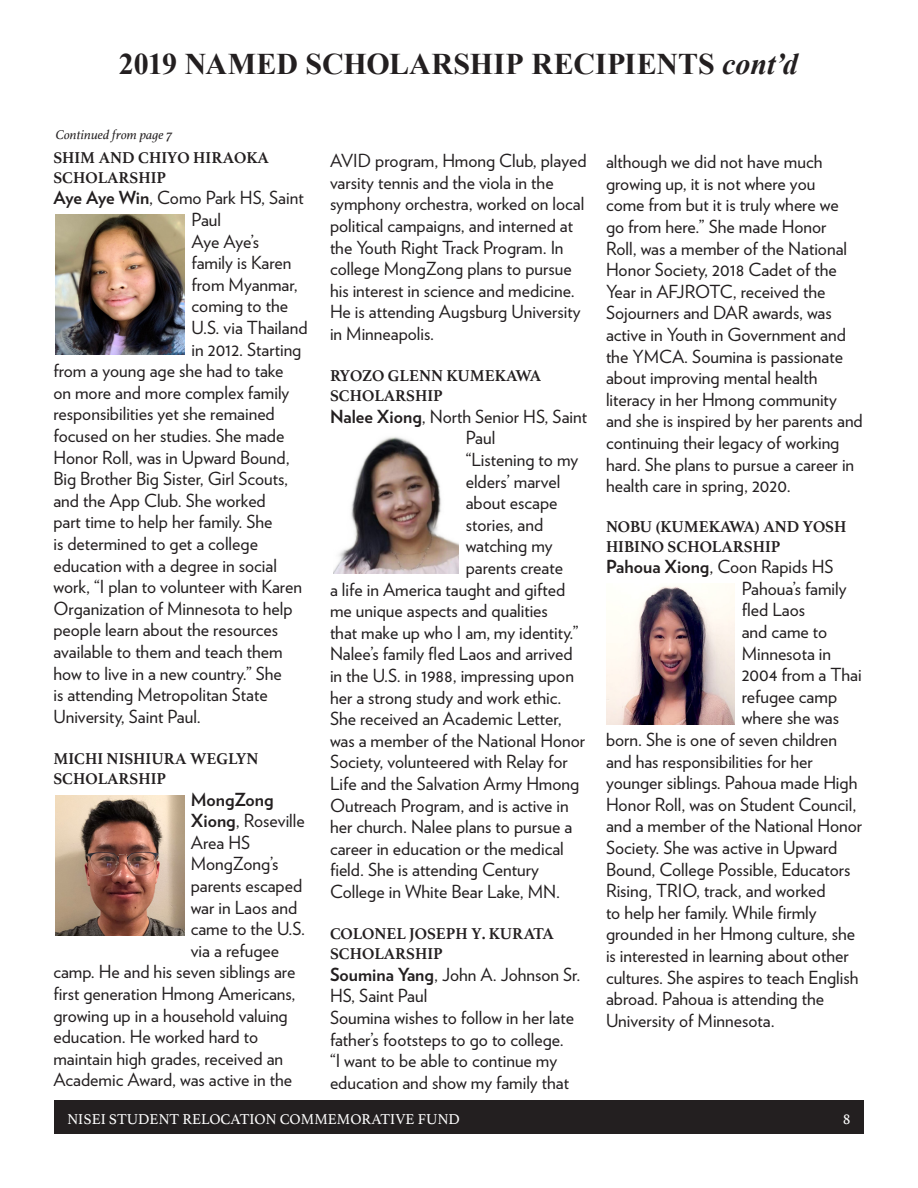
<style>
.page{position:relative;width:918px;height:1188px;background:#fff}
.page>*{position:absolute;margin:0;border:0;box-sizing:border-box;transform-origin:0 0}
.t1{font:700 30px "Times New Roman";letter-spacing:-.005em;color:#231f20}
.Scholarship_Title{font:18px/21.6px "Verlag";color:#231f20}
.Scholarship_Title-2{font:700 16.5px/19.8px "Athelas";color:#231f20}
.t2{font:15px "Athelas";color:#fff}
.continued{font:italic 13.5px "Athelas";color:#231f20}
.s1{font-style:italic}
.s2{font-weight:700}
</style>
<div class="page">
<div style="left:54px;top:1100px;width:810px;height:34px;background:#231f20"></div>
<img style="left:55px;top:795px;width:129px;height:141px">
<img style="left:56px;top:214px;width:129px;height:141px">
<img style="left:606px;top:584px;width:129px;height:140px">
<img style="left:333px;top:437px;width:126px;height:136px">
<p class="t1" style="left:119px;top:44px;width:680px">2019 NAMED SCHOLARSHIP RECIPIENTS <span class="s1">cont’d</span></p>
<p class="continued" style="left:56px;top:124px;width:118px">Continued from page 7</p>
<p class="Scholarship_Title-2" style="left:53px;top:147px;width:217px">SHIM AND CHIYO HIRAOKA<br>SCHOLARSHIP</p>
<p class="Scholarship_Title" style="left:192px;top:186px;width:114px;text-indent:-138px"><span class="s2">Aye Aye Win</span>, Como Park HS, Saint<br>Paul</p>
<p class="Scholarship_Title" style="left:192px;top:229px;width:69px">Aye Aye’s</p>
<p class="Scholarship_Title" style="left:192px;top:251px;width:102px">family is Karen</p>
<p class="Scholarship_Title" style="left:192px;top:273px;width:108px">from Myanmar,</p>
<p class="Scholarship_Title" style="left:192px;top:294px;width:98px">coming to the</p>
<p class="Scholarship_Title" style="left:192px;top:316px;width:117px">U.S. via Thailand</p>
<p class="Scholarship_Title" style="left:192px;top:337px;width:111px">in 2012. Starting</p>
<p class="Scholarship_Title" style="left:53px;top:359px;width:232px">from a young age she had to take</p>
<p class="Scholarship_Title" style="left:53px;top:381px;width:238px">on more and more complex family</p>
<p class="Scholarship_Title" style="left:53px;top:402px;width:223px">responsibilities yet she remained</p>
<p class="Scholarship_Title" style="left:53px;top:424px;width:232px">focused on her studies. She made</p>
<p class="Scholarship_Title" style="left:53px;top:445px;width:238px">Honor Roll, was in Upward Bound,</p>
<p class="Scholarship_Title" style="left:53px;top:467px;width:236px">Big Brother Big Sister, Girl Scouts,</p>
<p class="Scholarship_Title" style="left:53px;top:489px;width:214px">and the App Club. She worked</p>
<p class="Scholarship_Title" style="left:53px;top:510px;width:221px">part time to help her family. She</p>
<p class="Scholarship_Title" style="left:53px;top:532px;width:206px">is determined to get a college</p>
<p class="Scholarship_Title" style="left:53px;top:553px;width:225px">education with a degree in social</p>
<p class="Scholarship_Title" style="left:53px;top:575px;width:250px">work, “I plan to volunteer with Karen</p>
<p class="Scholarship_Title" style="left:53px;top:597px;width:241px">Organization of Minnesota to help</p>
<p class="Scholarship_Title" style="left:53px;top:618px;width:226px">people learn about the resources</p>
<p class="Scholarship_Title" style="left:53px;top:640px;width:231px">available to them and teach them</p>
<p class="Scholarship_Title" style="left:53px;top:661px;width:230px">how to live in a new country.” She</p>
<p class="Scholarship_Title" style="left:53px;top:683px;width:216px">is attending Metropolitan State</p>
<p class="Scholarship_Title" style="left:53px;top:705px;width:149px">University, Saint Paul.</p>
<p class="Scholarship_Title-2" style="left:53px;top:748px;width:207px">MICHI NISHIURA WEGLYN<br>SCHOLARSHIP</p>
<p class="Scholarship_Title" style="left:191px;top:787px;width:116px"><span class="s2">MongZong<br>Xiong</span>, Roseville<br>Area HS</p>
<p class="Scholarship_Title" style="left:191px;top:852px;width:89px">MongZong’s</p>
<p class="Scholarship_Title" style="left:191px;top:874px;width:113px">parents escaped</p>
<p class="Scholarship_Title" style="left:191px;top:895px;width:108px">war in Laos and</p>
<p class="Scholarship_Title" style="left:191px;top:917px;width:116px">came to the U.S.</p>
<p class="Scholarship_Title" style="left:191px;top:939px;width:90px">via a refugee</p>
<p class="Scholarship_Title" style="left:53px;top:960px;width:243px">camp. He and his seven siblings are</p>
<p class="Scholarship_Title" style="left:53px;top:982px;width:244px">first generation Hmong Americans,</p>
<p class="Scholarship_Title" style="left:53px;top:1003px;width:236px">growing up in a household valuing</p>
<p class="Scholarship_Title" style="left:53px;top:1025px;width:206px">education. He worked hard to</p>
<p class="Scholarship_Title" style="left:53px;top:1047px;width:231px">maintain high grades, received an</p>
<p class="Scholarship_Title" style="left:53px;top:1068px;width:240px">Academic Award, was active in the</p>
<p class="Scholarship_Title" style="left:330px;top:149px;width:258px">AVID program, Hmong Club, played varsity tennis and the viola in the symphony orchestra, worked on local political campaigns, and interned at the Youth Right Track Program. In college MongZong plans to pursue his interest in science and medicine.<br>He is attending Augsburg University in Minneapolis.</p>
<p class="Scholarship_Title-2" style="left:330px;top:366px;width:213px">RYOZO GLENN KUMEKAWA<br>SCHOLARSHIP</p>
<p class="Scholarship_Title" style="left:466px;top:405px;width:123px;text-indent:-136px"><span class="s2">Nalee Xiong</span>, North Senior HS, Saint<br>Paul</p>
<p class="Scholarship_Title" style="left:466px;top:448px;width:114px">“Listening to my</p>
<p class="Scholarship_Title" style="left:466px;top:469px;width:96px">elders’ marvel</p>
<p class="Scholarship_Title" style="left:466px;top:491px;width:93px">about escape</p>
<p class="Scholarship_Title" style="left:466px;top:513px;width:79px">stories, and</p>
<p class="Scholarship_Title" style="left:466px;top:534px;width:88px">watching my</p>
<p class="Scholarship_Title" style="left:466px;top:556px;width:99px">parents create</p>
<p class="Scholarship_Title" style="left:330px;top:577px;width:237px">a life in America taught and gifted</p>
<p class="Scholarship_Title" style="left:330px;top:599px;width:219px">me unique aspects and qualities</p>
<p class="Scholarship_Title" style="left:330px;top:621px;width:250px">that make up who I am‚ my identity.”</p>
<p class="Scholarship_Title" style="left:330px;top:642px;width:244px">Nalee’s family fled Laos and arrived</p>
<p class="Scholarship_Title" style="left:330px;top:664px;width:246px">in the U.S. in 1988, impressing upon</p>
<p class="Scholarship_Title" style="left:330px;top:685px;width:233px">her a strong study and work ethic.</p>
<p class="Scholarship_Title" style="left:330px;top:707px;width:233px">She received an Academic Letter,</p>
<p class="Scholarship_Title" style="left:330px;top:729px;width:257px">was a member of the National Honor</p>
<p class="Scholarship_Title" style="left:330px;top:750px;width:239px">Society, volunteered with Relay for</p>
<p class="Scholarship_Title" style="left:330px;top:772px;width:251px">Life and the Salvation Army Hmong</p>
<p class="Scholarship_Title" style="left:330px;top:793px;width:240px">Outreach Program, and is active in</p>
<p class="Scholarship_Title" style="left:330px;top:815px;width:244px">her church. Nalee plans to pursue a</p>
<p class="Scholarship_Title" style="left:330px;top:837px;width:235px">career in education or the medical</p>
<p class="Scholarship_Title" style="left:330px;top:858px;width:211px">field. She is attending Century</p>
<p class="Scholarship_Title" style="left:330px;top:880px;width:232px">College in White Bear Lake, MN.</p>
<p class="Scholarship_Title-2" style="left:330px;top:924px;width:225px">COLONEL JOSEPH Y. KURATA<br>SCHOLARSHIP</p>
<p class="Scholarship_Title" style="left:330px;top:963px;width:252px"><span class="s2">Soumina Yang</span>, John A. Johnson Sr.<br>HS, Saint Paul</p>
<p class="Scholarship_Title" style="left:330px;top:1006px;width:246px">Soumina wishes to follow in her late father’s footsteps to go to college. “I want to be able to continue my education and show my family that</p>
<p class="Scholarship_Title" style="left:606px;top:150px;width:258px">although we did not have much growing up, it is not where you<br>come from but it is truly where we<br>go from here.” She made Honor<br>Roll, was a member of the National<br>Honor Society, 2018 Cadet of the<br>Year in AFJROTC, received the<br>Sojourners and DAR awards, was active in Youth in Government and the YMCA. Soumina is passionate about improving mental health literacy in her Hmong community and she is inspired by her parents and continuing their legacy of working hard. She plans to pursue a career in health care in spring, 2020.</p>
<p class="Scholarship_Title-2" style="left:606px;top:516px;width:242px">NOBU (KUMEKAWA) AND YOSH<br>HIBINO SCHOLARSHIP</p>
<p class="Scholarship_Title" style="left:606px;top:555px;width:229px"><span class="s2">Pahoua Xiong</span>, Coon Rapids HS</p>
<p class="Scholarship_Title" style="left:742px;top:577px;width:106px">Pahoua’s family</p>
<p class="Scholarship_Title" style="left:742px;top:598px;width:65px">fled Laos</p>
<p class="Scholarship_Title" style="left:742px;top:620px;width:87px">and came to</p>
<p class="Scholarship_Title" style="left:742px;top:641px;width:91px">Minnesota in</p>
<p class="Scholarship_Title" style="left:742px;top:663px;width:122px">2004 from a Thai</p>
<p class="Scholarship_Title" style="left:742px;top:685px;width:97px">refugee camp</p>
<p class="Scholarship_Title" style="left:742px;top:706px;width:99px">where she was</p>
<p class="Scholarship_Title" style="left:606px;top:728px;width:233px">born. She is one of seven children</p>
<p class="Scholarship_Title" style="left:606px;top:749px;width:208px">and has responsibilities for her</p>
<p class="Scholarship_Title" style="left:606px;top:771px;width:253px">younger siblings. Pahoua made High</p>
<p class="Scholarship_Title" style="left:606px;top:793px;width:252px">Honor Roll, was on Student Council,</p>
<p class="Scholarship_Title" style="left:606px;top:814px;width:258px">and a member of the National Honor</p>
<p class="Scholarship_Title" style="left:606px;top:836px;width:233px">Society. She was active in Upward</p>
<p class="Scholarship_Title" style="left:606px;top:857px;width:246px">Bound, College Possible, Educators</p>
<p class="Scholarship_Title" style="left:606px;top:879px;width:221px">Rising, TRIO, track, and worked</p>
<p class="Scholarship_Title" style="left:606px;top:901px;width:212px">to help her family. While firmly</p>
<p class="Scholarship_Title" style="left:606px;top:922px;width:251px">grounded in her Hmong culture, she</p>
<p class="Scholarship_Title" style="left:606px;top:944px;width:244px">is interested in learning about other</p>
<p class="Scholarship_Title" style="left:606px;top:965px;width:254px">cultures. She aspires to teach English</p>
<p class="Scholarship_Title" style="left:606px;top:987px;width:220px">abroad. Pahoua is attending the</p>
<p class="Scholarship_Title" style="left:606px;top:1009px;width:170px">University of Minnesota.</p>
<p class="t2" style="left:68px;top:1107px;width:394px">NISEI STUDENT RELOCATION COMMEMORATIVE FUND</p>
<p class="t2" style="left:843px;top:1107px;width:9px">8</p>
</div>
